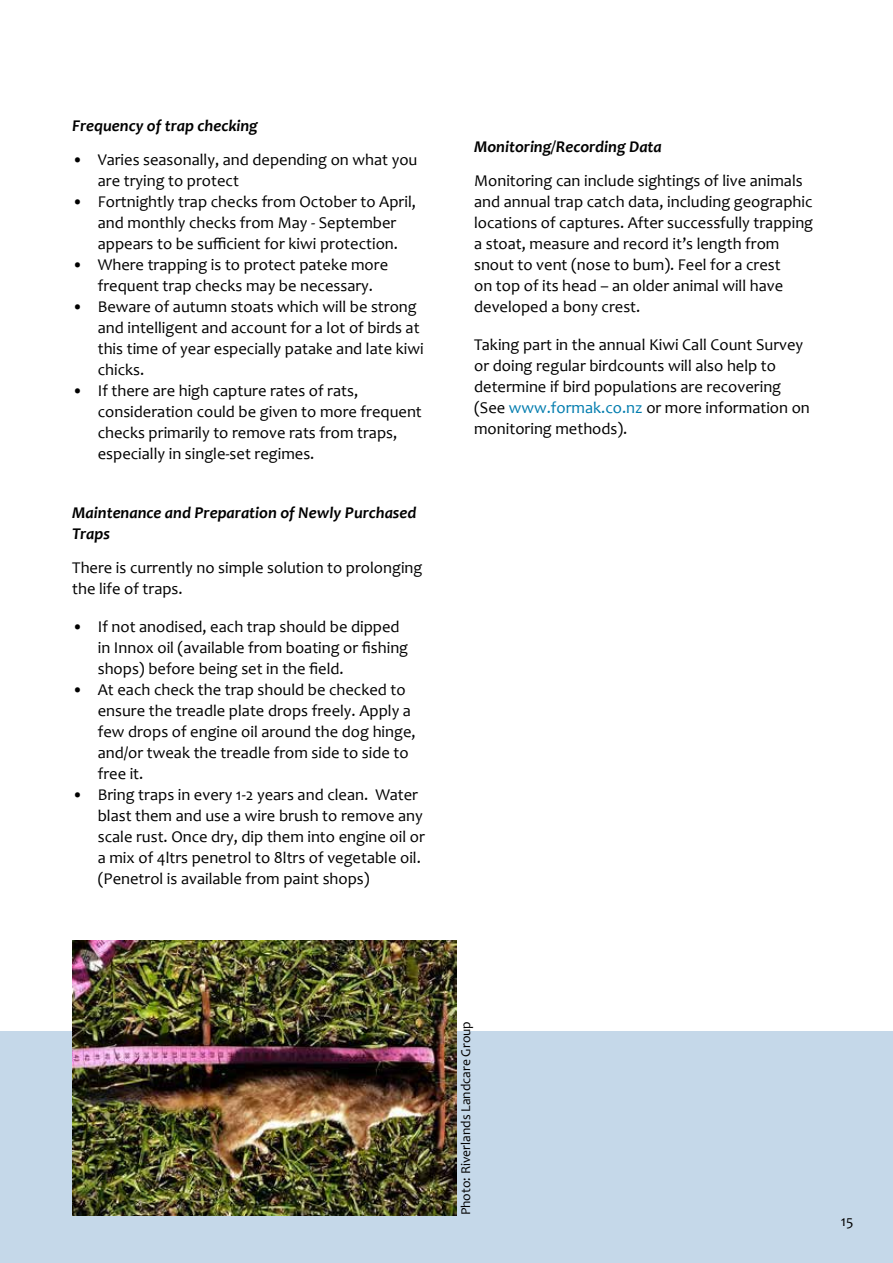
<style>
.page{position:relative;width:893px;height:1263px;background:#fff}
.page>*{position:absolute;margin:0;border:0;box-sizing:border-box;transform-origin:0 0}
.t1{font:16.5px/21px "Candara";color:#000}
.t2{font:italic 700 16.5px/21px "Candara";color:#000}
.t3{font:15px "Candara";color:#000}
.t4{font:13.5px "Candara";color:#000}
.s1{color:#007cae}
</style>
<div class="page">
<div style="left:0;top:1031px;width:893px;height:232px;background:#c5d8e9"></div>
<img style="left:72px;top:940px;width:384px;height:275px">
<p class="t2" style="left:72px;top:115px;width:187px">Frequency of trap checking</p>
<p class="t1" style="left:98px;top:149px;width:321px;text-indent:-25px">• Varies seasonally, and depending on what you are trying to protect</p>
<p class="t1" style="left:72px;top:191px;width:345px;text-align:center">• Fortnightly trap checks from October to April, and monthly checks from May - September appears to be sufficient for kiwi protection.</p>
<p class="t1" style="left:98px;top:254px;width:292px;text-indent:-25px">• Where trapping is to protect pateke more frequent trap checks may be necessary.</p>
<p class="t1" style="left:98px;top:296px;width:327px;text-indent:-25px">• Beware of autumn stoats which will be strong and intelligent and account for a lot of birds at this time of year especially patake and late kiwi chicks.</p>
<p class="t1" style="left:98px;top:380px;width:326px;text-indent:-25px">• If there are high capture rates of rats, consideration could be given to more frequent checks primarily to remove rats from traps, especially in single-set regimes.</p>
<p class="t2" style="left:72px;top:502px;width:346px">Maintenance and Preparation of Newly Purchased<br>Traps</p>
<p class="t1" style="left:72px;top:557px;width:352px">There is currently no simple solution to prolonging the life of traps.</p>
<p class="t1" style="left:98px;top:616px;width:312px;text-indent:-25px">• If not anodised, each trap should be dipped in Innox oil (available from boating or fishing shops) before being set in the field.</p>
<p class="t1" style="left:98px;top:679px;width:319px;text-indent:-25px">• At each check the trap should be checked to ensure the treadle plate drops freely. Apply a few drops of engine oil around the dog hinge, and/or tweak the treadle from side to side to free it.</p>
<p class="t1" style="left:98px;top:784px;width:329px;text-indent:-25px">• Bring traps in every 1-2 years and clean. Water blast them and use a wire brush to remove any scale rust. Once dry, dip them into engine oil or a mix of 4ltrs penetrol to 8ltrs of vegetable oil. (Penetrol is available from paint shops)</p>
<p class="t2" style="left:474px;top:136px;width:189px">Monitoring/Recording Data</p>
<p class="t1" style="left:474px;top:170px;width:341px">Monitoring can include sightings of live animals and annual trap catch data, including geographic locations of captures. After successfully trapping a stoat, measure and record it’s length from snout to vent (nose to bum). Feel for a crest<br>on top of its head – an older animal will have developed a bony crest.</p>
<p class="t1" style="left:474px;top:334px;width:337px">Taking part in the annual Kiwi Call Count Survey or doing regular birdcounts will also help to determine if bird populations are recovering (See <span class="s1">www.formak.co.nz</span> or more information on monitoring methods).</p>
<p class="t4" style="left:457px;top:1215px;width:196px;rotate:-90deg">Photo: Riverlands Landcare Group</p>
<p class="t3" style="left:847px;top:1211px;width:14px">15</p>
<p class="t3" style="left:841px;top:1212px;width:14px">15</p>
</div>
